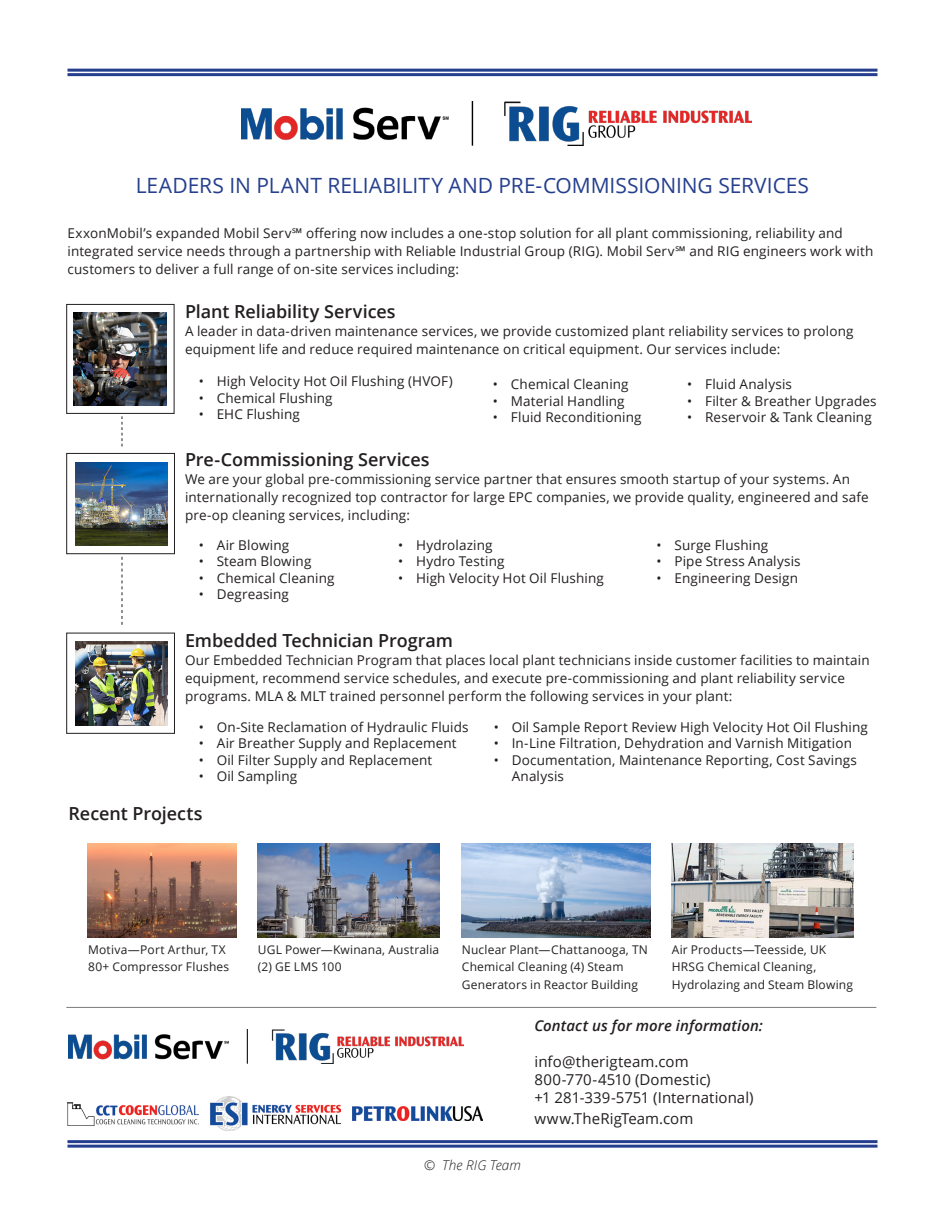
<style>
.page{position:relative;width:945px;height:1215px;background:#fff}
.page>*{position:absolute;margin:0;border:0;box-sizing:border-box;transform-origin:0 0}
.t1{font:21px "Open Sans";color:#253f8e}
.Bullet_List{font:600 18px "Open Sans";letter-spacing:-.005em;color:#231f20}
.Address{font:15px "Open Sans";letter-spacing:.005em;color:#231f20}
.Address-2{font:italic 600 15px "Open Sans";letter-spacing:.005em;color:#231f20}
.Main_Paragraph{font:15px "Open Sans";letter-spacing:.005em;color:#231f20}
.Bullet_List-2{font:13.5px/18px "Open Sans";letter-spacing:.01em;color:#231f20}
.Main_Paragraph-2{font:13.5px/18px "Open Sans";letter-spacing:.01em;color:#231f20}
.t2{font:italic 300 13.5px "Open Sans";letter-spacing:.005em;color:#231f20}
.t3{font:12px "Open Sans";letter-spacing:.015em;color:#231f20}
</style>
<div class="page">
<hr style="left:68px;top:69px;width:810px;height:3px;background:#253f8e">
<hr style="left:68px;top:73px;width:810px;height:3px;background:#253f8e">
<hr style="left:68px;top:1140px;width:810px;height:3px;background:#253f8e">
<hr style="left:68px;top:1145px;width:810px;height:3px;background:#253f8e">
<img style="left:69px;top:1030px;width:394px;height:34px">
<hr style="left:66px;top:1007px;width:810px;height:1px;background:#7d7c7a">
<img style="left:68px;top:1102px;width:130px;height:23px">
<img style="left:210px;top:1096px;width:130px;height:34px">
<img style="left:352px;top:1106px;width:130px;height:15px">
<div style="left:67px;top:304px;width:107px;height:110px;border:1px solid #231f20"></div>
<div style="left:67px;top:453px;width:108px;height:101px;border:1px solid #231f20"></div>
<div style="left:67px;top:633px;width:108px;height:101px;border:1px solid #231f20"></div>
<svg style="left:122px;top:416px;width:1px;height:30px"></svg>
<svg style="left:122px;top:557px;width:1px;height:68px"></svg>
<img style="left:75px;top:462px;width:93px;height:84px">
<img style="left:75px;top:642px;width:92px;height:83px">
<img style="left:74px;top:313px;width:92px;height:93px">
<img style="left:241px;top:101px;width:510px;height:44px">
<img style="left:88px;top:843px;width:149px;height:94px">
<img style="left:258px;top:843px;width:181px;height:94px">
<img style="left:462px;top:843px;width:188px;height:94px">
<img style="left:671px;top:843px;width:182px;height:94px">
<h1 class="t1" style="left:136px;top:171px;width:675px">LEADERS IN PLANT RELIABILITY AND PRE-COMMISSIONING SERVICES</h1>
<h1 class="Bullet_List-2" style="left:68px;top:223px;width:807px">ExxonMobil’s expanded Mobil Serv℠ offering now includes a one-stop solution for all plant commissioning, reliability and integrated service needs through a partnership with Reliable Industrial Group (RIG). Mobil Serv℠ and RIG engineers work with customers to deliver a full range of on-site services including:</h1>
<p class="Bullet_List" style="left:185px;top:300px;width:212px">Plant Reliability Services</p>
<p class="Main_Paragraph-2" style="left:185px;top:322px;width:670px">A leader in data-driven maintenance services, we provide customized plant reliability services to prolong equipment life and reduce required maintenance on critical equipment. Our services include:</p>
<p class="Bullet_List-2" style="left:199px;top:372px;width:256px">• High Velocity Hot Oil Flushing (HVOF)</p>
<p class="Bullet_List-2" style="left:199px;top:389px;width:135px">• Chemical Flushing</p>
<p class="Bullet_List-2" style="left:199px;top:405px;width:103px">• EHC Flushing</p>
<p class="Bullet_List-2" style="left:493px;top:375px;width:137px">• Chemical Cleaning</p>
<p class="Bullet_List-2" style="left:493px;top:391px;width:133px">• Material Handling</p>
<p class="Bullet_List-2" style="left:493px;top:408px;width:150px">• Fluid Reconditioning</p>
<p class="Bullet_List-2" style="left:687px;top:375px;width:106px">• Fluid Analysis</p>
<p class="Bullet_List-2" style="left:687px;top:391px;width:191px">• Filter &amp; Breather Upgrades</p>
<p class="Bullet_List-2" style="left:687px;top:408px;width:186px">• Reservoir &amp; Tank Cleaning</p>
<p class="Bullet_List" style="left:185px;top:448px;width:246px">Pre-Commissioning Services</p>
<p class="Bullet_List-2" style="left:185px;top:470px;width:685px">We are your global pre-commissioning service partner that ensures smooth startup of your systems. An internationally recognized top contractor for large EPC companies, we provide quality, engineered and safe pre-op cleaning services, including:</p>
<p class="Bullet_List-2" style="left:199px;top:536px;width:92px">• Air Blowing</p>
<p class="Bullet_List-2" style="left:199px;top:552px;width:114px">• Steam Blowing</p>
<p class="Bullet_List-2" style="left:199px;top:569px;width:137px">• Chemical Cleaning</p>
<p class="Bullet_List-2" style="left:199px;top:585px;width:92px">• Degreasing</p>
<p class="Bullet_List-2" style="left:398px;top:536px;width:96px">• Hydrolazing</p>
<p class="Bullet_List-2" style="left:398px;top:552px;width:108px">• Hydro Testing</p>
<p class="Bullet_List-2" style="left:398px;top:569px;width:207px">• High Velocity Hot Oil Flushing</p>
<p class="Bullet_List-2" style="left:657px;top:536px;width:113px">• Surge Flushing</p>
<p class="Bullet_List-2" style="left:657px;top:552px;width:146px">• Pipe Stress Analysis</p>
<p class="Bullet_List-2" style="left:657px;top:569px;width:143px">• Engineering Design</p>
<p class="Bullet_List" style="left:185px;top:628px;width:269px">Embedded Technician Program</p>
<p class="Bullet_List-2" style="left:185px;top:650px;width:686px">Our Embedded Technician Program that places local plant technicians inside customer facilities to maintain equipment, recommend service schedules, and execute pre-commissioning and plant reliability service programs. MLA &amp; MLT trained personnel perform the following services in your plant:</p>
<p class="Bullet_List-2" style="left:199px;top:718px;width:271px">• On-Site Reclamation of Hydraulic Fluids</p>
<p class="Bullet_List-2" style="left:199px;top:734px;width:259px">• Air Breather Supply and Replacement</p>
<p class="Bullet_List-2" style="left:199px;top:751px;width:235px">• Oil Filter Supply and Replacement</p>
<p class="Bullet_List-2" style="left:199px;top:767px;width:100px">• Oil Sampling</p>
<p class="Bullet_List" style="left:69px;top:801px;width:136px">Recent Projects</p>
<p class="Bullet_List-2" style="left:494px;top:718px;width:376px">• Oil Sample Report Review High Velocity Hot Oil Flushing</p>
<p class="Bullet_List-2" style="left:494px;top:734px;width:360px">• In-Line Filtration, Dehydration and Varnish Mitigation</p>
<p class="Bullet_List-2" style="left:512px;top:751px;width:347px;line-height:16.5px;text-indent:-18px">• Documentation, Maintenance Reporting, Cost Savings<br>Analysis</p>
<h1 class="t3" style="left:88px;top:941px;width:139px">Motiva—Port Arthur, TX</h1>
<h1 class="t3" style="left:88px;top:959px;width:143px">80+ Compressor Flushes</h1>
<h1 class="t3" style="left:258px;top:941px;width:183px">UGL Power—Kwinana, Australia</h1>
<h1 class="t3" style="left:258px;top:959px;width:85px">(2) GE LMS 100</h1>
<h1 class="t3" style="left:462px;top:941px;width:188px">Nuclear Plant—Chattanooga, TN</h1>
<h1 class="t3" style="left:462px;top:959px;width:163px">Chemical Cleaning (4) Steam</h1>
<h1 class="t3" style="left:462px;top:976px;width:178px">Generators in Reactor Building</h1>
<h1 class="t3" style="left:672px;top:941px;width:156px">Air Products—Teesside, UK</h1>
<h1 class="t3" style="left:672px;top:959px;width:146px">HRSG Chemical Cleaning,</h1>
<h1 class="t3" style="left:672px;top:976px;width:183px">Hydrolazing and Steam Blowing</h1>
<p class="Address-2" style="left:535px;top:1015px;width:230px">Contact us for more information:</p>
<p class="Address" style="left:535px;top:1051px;width:156px">info@therigteam.com</p>
<p class="Address" style="left:535px;top:1069px;width:178px">800-770-4510 (Domestic)</p>
<p class="Address" style="left:535px;top:1087px;width:221px">+1 281-339-5751 (International)</p>
<p class="Main_Paragraph" style="left:535px;top:1108px;width:160px">www.TheRigTeam.com</p>
<p class="t2" style="left:424px;top:1156px;width:99px">© The RIG Team</p>
</div>
